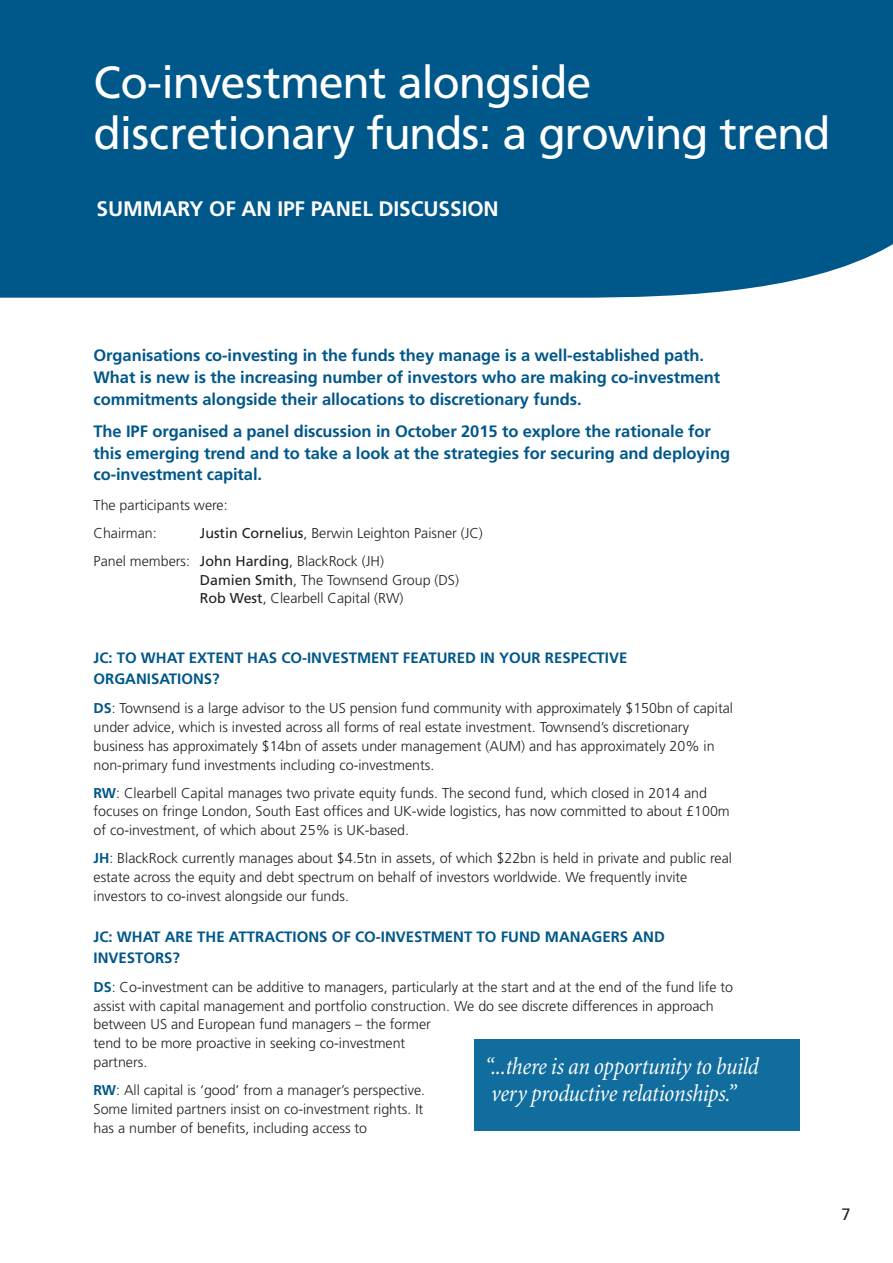
<style>
.page{position:relative;width:893px;height:1263px;background:#fff}
.page>*{position:absolute;margin:0;border:0;box-sizing:border-box;transform-origin:0 0}
.t1{font:45px/51px "Frutiger";letter-spacing:-.025em;color:#fff}
.t2{font:italic condensed 24px/27px "Minion";letter-spacing:-.015em;color:#fff}
.t3{font:700 21px "Frutiger";letter-spacing:-.005em;color:#fff}
.t4{font:700 16.5px/21.8px "Frutiger";letter-spacing:-.005em;color:#005789}
.t5{font:16.5px "Frutiger";color:#231f20}
.t6{font:700 15px/21px "Frutiger";color:#005789}
.t7{font:300 14.25px/18.8px "Frutiger";color:#231f20}
.s1{font-weight:400}
.s2{font-weight:700;color:#005789}
</style>
<div class="page">
<div style="left:0;top:0;width:893px;height:298px;background:#005789"></div>
<div style="left:474px;top:1039px;width:325px;height:92px;background:#116d9d"></div>
<h1 class="t1" style="left:94px;top:60px;width:739px">Co-investment alongside discretionary funds: a growing trend</h1>
<h3 class="t3" style="left:97px;top:200px;width:404px">SUMMARY OF AN IPF PANEL DISCUSSION</h3>
<p class="t4" style="left:94px;top:346px;width:628px">Organisations co-investing in the funds they manage is a well-established path.<br>What is new is the increasing number of investors who are making co-investment commitments alongside their allocations to discretionary funds.</p>
<p class="t4" style="left:94px;top:421px;width:638px">The IPF organised a panel discussion in October 2015 to explore the rationale for this emerging trend and to take a look at the strategies for securing and deploying co-investment capital.</p>
<p class="t7" style="left:94px;top:492px;width:136px;line-height:28px">The participants were:<br>Chairman:</p>
<p class="t7" style="left:94px;top:520px;width:391px;line-height:28px;text-indent:106px"><span class="s1">Justin Cornelius</span>, Berwin Leighton Paisner (JC)<br>Panel members: <span class="s1">John Harding</span>, BlackRock (JH)</p>
<p class="t7" style="left:200px;top:571px;width:261px"><span class="s1">Damien Smith</span>, The Townsend Group (DS)<br><span class="s1">Rob West</span>, Clearbell Capital (RW)</p>
<p class="t6" style="left:94px;top:648px;width:535px">JC: TO WHAT EXTENT HAS CO-INVESTMENT FEATURED IN YOUR RESPECTIVE<br>ORGANISATIONS?</p>
<p class="t7" style="left:94px;top:700px;width:641px"><span class="s2">DS</span>: Townsend is a large advisor to the US pension fund community with approximately $150bn of capital under advice, which is invested across all forms of real estate investment. Townsend’s discretionary business has approximately $14bn of assets under management (AUM) and has approximately 20% in non-primary fund investments including co-investments.</p>
<p class="t7" style="left:94px;top:784px;width:638px"><span class="s2">RW</span>: Clearbell Capital manages two private equity funds. The second fund, which closed in 2014 and focuses on fringe London, South East offices and UK-wide logistics, has now committed to about £100m of co-investment, of which about 25% is UK-based.</p>
<p class="t7" style="left:94px;top:850px;width:640px"><span class="s2">JH</span>: BlackRock currently manages about $4.5tn in assets, of which $22bn is held in private and public real estate across the equity and debt spectrum on behalf of investors worldwide. We frequently invite investors to co-invest alongside our funds.</p>
<p class="t6" style="left:94px;top:927px;width:573px">JC: WHAT ARE THE ATTRACTIONS OF CO-INVESTMENT TO FUND MANAGERS AND<br>INVESTORS?</p>
<p class="t7" style="left:94px;top:979px;width:641px"><span class="s2">DS</span>: Co-investment can be additive to managers, particularly at the start and at the end of the fund life to assist with capital management and portfolio construction. We do see discrete differences in approach between US and European fund managers – the former<br>tend to be more proactive in seeking co-investment<br>partners.</p>
<p class="t7" style="left:94px;top:1082px;width:333px"><span class="s2">RW</span>: All capital is ‘good’ from a manager’s perspective.<br>Some limited partners insist on co-investment rights. It has a number of benefits, including access to</p>
<h2 class="t2" style="left:485px;top:1055px;width:275px">“...there is an opportunity to build very productive relationships.”</h2>
<p class="t5" style="left:842px;top:1208px;width:11px">7</p>
</div>
